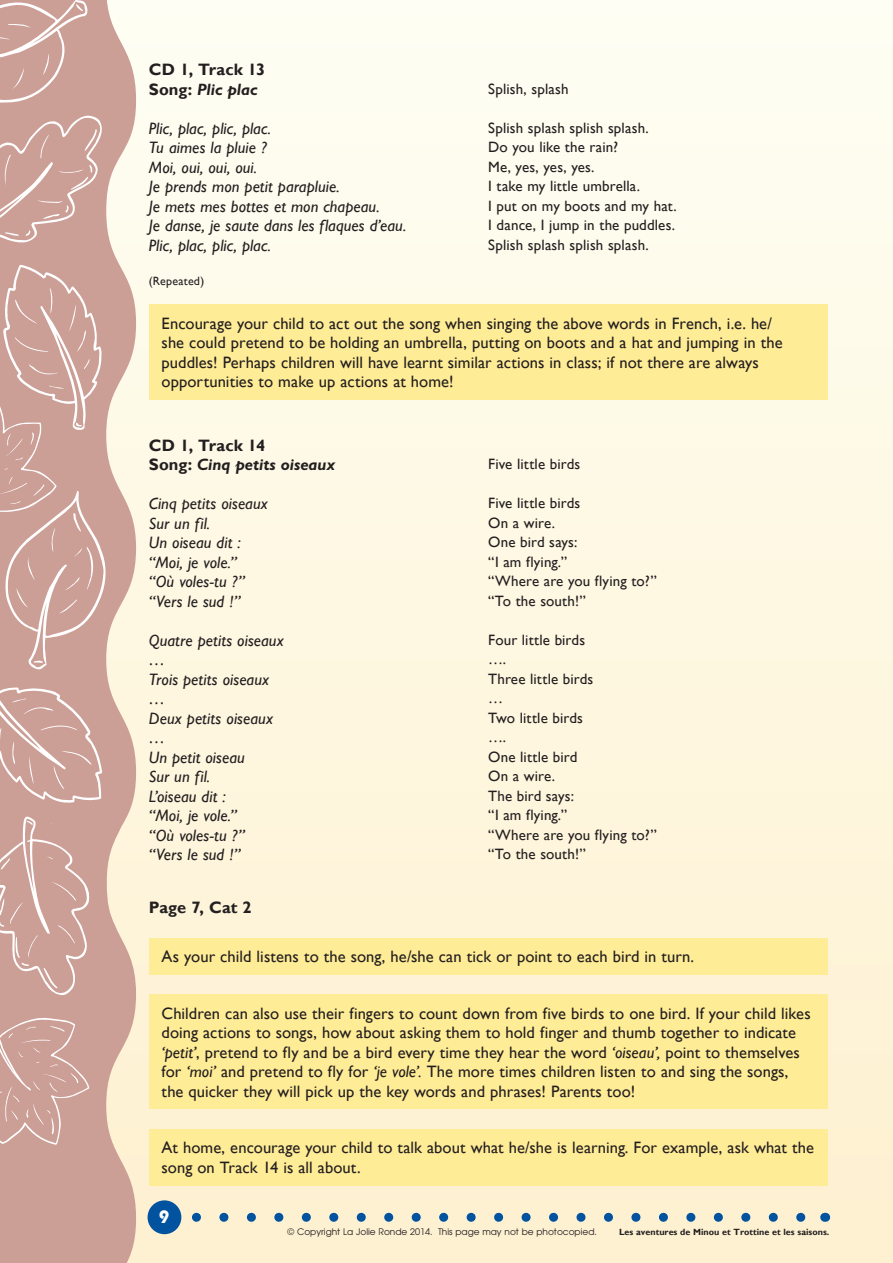
<style>
.page{position:relative;width:893px;height:1263px;background:#fff}
.page>*{position:absolute;margin:0;border:0;box-sizing:border-box;transform-origin:0 0}
.t1{font:700 18px "Bauhaus IT Cby BT";color:#fff}
.t2{font:16.5px/19.5px "Gill Sans";letter-spacing:.005em;color:#231f20}
.t3{font:italic 16.5px/19.5px "Gill Sans";letter-spacing:.005em;color:#231f20}
.t4{font:italic 700 16.5px "Gill Sans MT Std";color:#231f20}
.t5{font:700 16.5px "Gill Sans";letter-spacing:.01em;color:#231f20}
.t6{font:15px/19.5px "Gill Sans";letter-spacing:.01em;color:#231f20}
.t7{font:12px "Gill Sans";letter-spacing:.02em;color:#231f20}
.t8{font:9px "Avant Garde";color:#231f20}
.t9{font:700 9px "Gill Sans";color:#231f20}
.s1{font-family:"Gill Sans";font-style:normal}
.s2{font-style:italic}
</style>
<div class="page">
<div style="left:0;top:0;width:893px;height:1263px;background:linear-gradient(to bottom,#fefef3,#fdf0d0)"></div>
<svg style="left:0;top:0;width:136px;height:1263px;background:#d9b7ab"></svg>
<svg style="left:0;top:1014px;width:89px;height:131px;background:#cea49d"></svg>
<svg style="left:0;top:0;width:88px;height:103px;background:#d0a8a1"></svg>
<svg style="left:0;top:115px;width:107px;height:133px;background:#cfa69f"></svg>
<svg style="left:0;top:816px;width:92px;height:179px;background:#d0a7a0"></svg>
<svg style="left:0;top:265px;width:107px;height:539px;background:#cfa69f"></svg>
<div style="left:149px;top:305px;width:679px;height:95px;background:#ffec96"></div>
<div style="left:149px;top:938px;width:679px;height:37px;background:#ffec96"></div>
<div style="left:149px;top:994px;width:679px;height:115px;background:#ffec96"></div>
<div style="left:149px;top:1129px;width:679px;height:56px;background:#ffec96"></div>
<svg style="left:196px;top:1213px;width:615px;height:9px;background:#bdc8c5"></svg>
<div style="left:148px;top:1200px;width:33px;height:34px;background:#0153a0;border-radius:50%"></div>
<p class="t5" style="left:149px;top:60px;width:118px">CD 1, Track 13</p>
<p class="t4" style="left:149px;top:79px;width:110px"><span class="s1">Song:</span> Plic plac</p>
<p class="t3" style="left:149px;top:118px;width:259px">Plic, plac, plic, plac.<br>Tu aimes la pluie ?<br>Moi, oui, oui, oui.<br>Je prends mon petit parapluie.<br>Je mets mes bottes et mon chapeau.<br>Je danse, je saute dans les flaques d’eau.<br>Plic, plac, plic, plac.</p>
<p class="t7" style="left:149px;top:274px;width:57px">(Repeated)</p>
<p class="t6" style="left:488px;top:79px;width:82px">Splish, splash</p>
<p class="t6" style="left:488px;top:118px;width:190px">Splish splash splish splash.<br>Do you like the rain?<br>Me, yes, yes, yes.<br>I take my little umbrella.<br>I put on my boots and my hat.<br>I dance, I jump in the puddles.<br>Splish splash splish splash.</p>
<p class="t2" style="left:162px;top:313px;width:622px">Encourage your child to act out the song when singing the above words in French, i.e. he/ she could pretend to be holding an umbrella, putting on boots and a hat and jumping in the puddles! Perhaps children will have learnt similar actions in class; if not there are always opportunities to make up actions at home!</p>
<p class="t5" style="left:149px;top:435px;width:118px">CD 1, Track 14</p>
<p class="t4" style="left:149px;top:454px;width:188px"><span class="s1">Song:</span> Cinq petits oiseaux</p>
<p class="t3" style="left:149px;top:494px;width:121px">Cinq petits oiseaux<br>Sur un fil.<br>Un oiseau dit : “Moi, je vole.”<br>“Où voles-tu ?” “Vers le sud !”</p>
<p class="t3" style="left:149px;top:630px;width:137px">Quatre petits oiseaux …<br>Trois petits oiseaux …<br>Deux petits oiseaux …<br>Un petit oiseau<br>Sur un fil.<br>L’oiseau dit :<br>“Moi, je vole.”<br>“Où voles-tu ?”<br>“Vers le sud !”</p>
<p class="t6" style="left:488px;top:454px;width:94px">Five little birds</p>
<p class="t6" style="left:488px;top:493px;width:170px">Five little birds<br>On a wire.<br>One bird says:<br>“I am flying.”<br>“Where are you flying to?” “To the south!”</p>
<p class="t6" style="left:488px;top:629px;width:170px">Four little birds<br>….<br>Three little birds<br>…<br>Two little birds<br>….<br>One little bird<br>On a wire.<br>The bird says:<br>“I am flying.”<br>“Where are you flying to?” “To the south!”</p>
<p class="t5" style="left:149px;top:897px;width:104px">Page 7, Cat 2</p>
<p class="t2" style="left:162px;top:947px;width:534px">As your child listens to the song, he/she can tick or point to each bird in turn.</p>
<p class="t2" style="left:162px;top:1003px;width:651px">Children can also use their fingers to count down from five birds to one bird. If your child likes doing actions to songs, how about asking them to hold finger and thumb together to indicate <span class="s2">‘petit’</span>, pretend to fly and be a bird every time they hear the word <span class="s2">‘oiseau’,</span> point to themselves for <span class="s2">‘moi’</span> and pretend to fly for <span class="s2">‘je vole’.</span> The more times children listen to and sing the songs, the quicker they will pick up the key words and phrases! Parents too!</p>
<p class="t2" style="left:162px;top:1137px;width:654px">At home, encourage your child to talk about what he/she is learning. For example, ask what the song on Track 14 is all about.</p>
<p class="t1" style="left:159px;top:1206px;width:12px">9</p>
<p class="t8" style="left:288px;top:1226px;width:311px">© Copyright La Jolie Ronde 2014. This page may not be photocopied.</p>
<p class="t9" style="left:619px;top:1226px;width:212px">Les aventures de Minou et Trottine et les saisons.</p>
</div>
